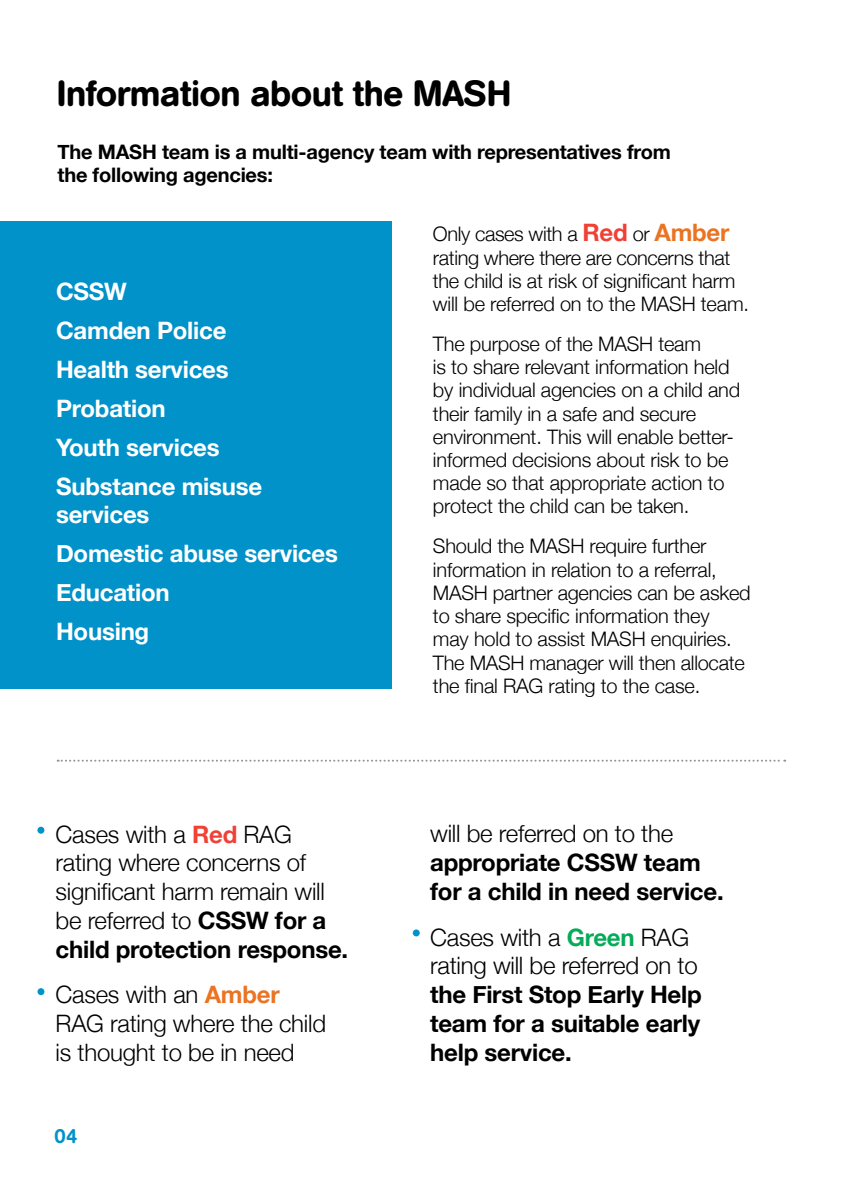
<style>
.page{position:relative;width:842px;height:1191px;background:#fff}
.page>*{position:absolute;margin:0;border:0;box-sizing:border-box;transform-origin:0 0}
.t1{font:500 36px "AG Book Rounded";letter-spacing:-.01em;color:#000}
.t2{font:300 24px/28.8px "Helvetica Neue";letter-spacing:-.01em;color:#000}
.t3{font:700 24px/38.8px "Helvetica Neue";letter-spacing:-.01em;color:#fff}
.t4{font:700 24px/28.8px "Helvetica Neue";letter-spacing:-.01em;color:#000}
.t5{font:300 20px/23.2px "Helvetica Neue";letter-spacing:-.01em;color:#000}
.t6{font:700 20px/22.8px "Helvetica Neue";letter-spacing:-.01em;color:#000}
.t7{font:500 20px "AG Book Rounded";color:#0092c8}
.s1{font-weight:700;color:#ef4135}
.s2{font-weight:700}
.s3{font-weight:700;color:#eb7424}
.s4{font-weight:700;font-size:24px;color:#ef4135}
.s5{font-weight:700;font-size:24px;color:#eb7424}
.s6{font-weight:700;color:#04ac5a}
</style>
<div class="page">
<div style="left:0;top:221px;width:391px;height:468px;background:#0092c8"></div>
<div style="left:37px;top:826px;width:7px;height:7px;background:#0092c8;border-radius:50%"></div>
<div style="left:37px;top:988px;width:7px;height:7px;background:#0092c8;border-radius:50%"></div>
<div style="left:413px;top:929px;width:7px;height:7px;background:#0092c8;border-radius:50%"></div>
<svg style="left:58px;top:759px;width:727px;height:2px"></svg>
<h1 class="t1" style="left:57px;top:72px;width:456px">Information about the MASH</h1>
<p class="t6" style="left:58px;top:141px;width:615px">The MASH team is a multi-agency team with representatives from the following agencies:</p>
<p class="t3" style="left:56px;top:273px;width:208px">CSSW<br>Camden Police<br>Health services<br>Probation<br>Youth services<br>Substance misuse</p>
<p class="t3" style="left:56px;top:496px;width:283px">services<br>Domestic abuse services<br>Education<br>Housing</p>
<p class="t2" style="left:56px;top:818px;width:294px">Cases with a <span class="s1">Red</span> RAG rating where concerns of significant harm remain will be referred to <span class="s2">CSSW for a child protection response.</span></p>
<p class="t2" style="left:56px;top:978px;width:272px">Cases with an <span class="s3">Amber<br></span>RAG rating where the child is thought to be in need</p>
<p class="t7" style="left:54px;top:1124px;width:24px">04</p>
<p class="t5" style="left:433px;top:221px;width:318px">Only cases with a <span class="s4">Red</span> or <span class="s5">Amber </span>rating where there are concerns that the child is at risk of significant harm will be referred on to the MASH team.</p>
<p class="t5" style="left:433px;top:331px;width:309px">The purpose of the MASH team<br>is to share relevant information held by individual agencies on a child and their family in a safe and secure environment. This will enable better&shy;informed decisions about risk to be made so that appropriate action to protect the child can be taken.</p>
<p class="t5" style="left:433px;top:533px;width:319px">Should the MASH require further information in relation to a referral, MASH partner agencies can be asked to share specific information they<br>may hold to assist MASH enquiries.<br>The MASH manager will then allocate the final RAG rating to the case.</p>
<p class="t2" style="left:430px;top:817px;width:244px">will be referred on to the</p>
<p class="t4" style="left:430px;top:849px;width:295px">appropriate CSSW team for a child in need service.</p>
<p class="t2" style="left:430px;top:921px;width:269px">Cases with a <span class="s6">Green</span> RAG rating will be referred on to</p>
<p class="t4" style="left:430px;top:981px;width:273px;text-align:justify">the First Stop Early Help team for a suitable early help service.</p>
</div>
